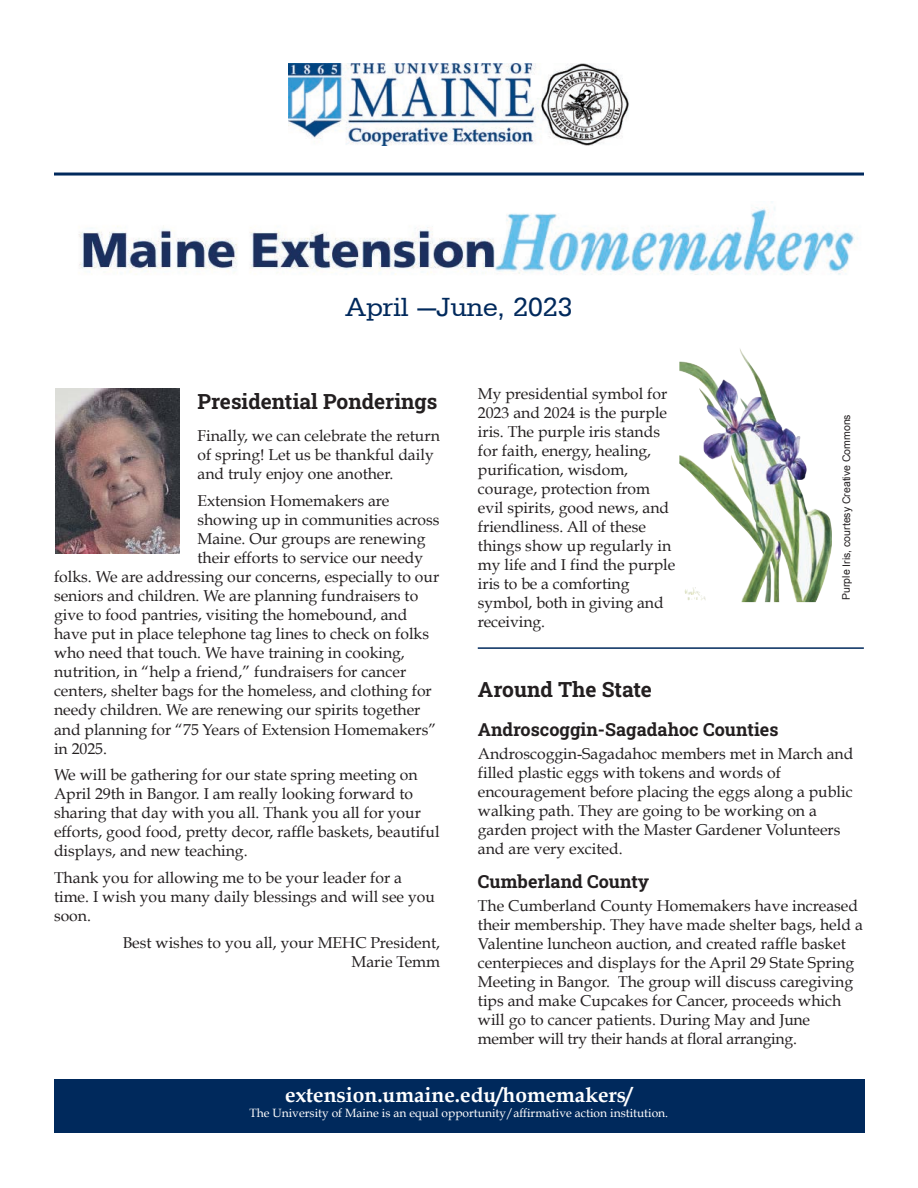
<style>
.page{position:relative;width:918px;height:1188px;background:#fff}
.page>*{position:absolute;margin:0;border:0;box-sizing:border-box;transform-origin:0 0}
.t1{font:27px "Egyptienne URW";color:#00295c}
.t2{font:700 21px "Roboto Slab";color:#231f20}
.t3{font:700 21px "Book Antiqua";color:#fff}
.t4{font:700 18px "Roboto Slab";color:#231f20}
.t5{font:15.75px/19px "Book Antiqua";color:#231f20}
.t6{font:12px "Book Antiqua";color:#fff}
.t7{font:10.5px "Arial";color:#231f20}
</style>
<div class="page">
<div style="left:54px;top:1079px;width:810px;height:54px;background:#00295c"></div>
<img style="left:289px;top:63px;width:340px;height:82px">
<hr style="left:54px;top:173px;width:810px;height:3px;background:#00295c">
<img style="left:79px;top:201px;width:779px;height:74px">
<img style="left:56px;top:388px;width:124px;height:165px">
<img style="left:679px;top:349px;width:153px;height:253px">
<hr style="left:478px;top:647px;width:386px;height:2px;background:#00295c">
<p class="t1" style="left:345px;top:288px;width:229px">April —June, 2023</p>
<p class="t2" style="left:197px;top:387px;width:241px">Presidential Ponderings</p>
<p class="t5" style="left:197px;top:426px;width:244px">Finally, we can celebrate the return of spring! Let us be thankful daily and truly enjoy one another.</p>
<p class="t5" style="left:197px;top:491px;width:193px">Extension Homemakers are</p>
<p class="t5" style="left:197px;top:510px;width:243px">showing up in communities across</p>
<p class="t5" style="left:197px;top:529px;width:229px">Maine. Our groups are renewing</p>
<p class="t5" style="left:197px;top:548px;width:227px">their efforts to service our needy</p>
<p class="t5" style="left:54px;top:567px;width:387px">folks. We are addressing our concerns, especially to our</p>
<p class="t5" style="left:54px;top:586px;width:366px">seniors and children. We are planning fundraisers to</p>
<p class="t5" style="left:54px;top:605px;width:355px">give to food pantries, visiting the homebound, and</p>
<p class="t5" style="left:54px;top:625px;width:377px">have put in place telephone tag lines to check on folks</p>
<p class="t5" style="left:54px;top:644px;width:352px">who need that touch. We have training in cooking,</p>
<p class="t5" style="left:54px;top:663px;width:354px">nutrition, in “help a friend,” fundraisers for cancer</p>
<p class="t5" style="left:54px;top:682px;width:379px">centers, shelter bags for the homeless, and clothing for</p>
<p class="t5" style="left:54px;top:701px;width:368px">needy children. We are renewing our spirits together</p>
<p class="t5" style="left:54px;top:720px;width:384px">and planning for “75 Years of Extension Homemakers”</p>
<p class="t5" style="left:54px;top:739px;width:55px">in 2025.</p>
<p class="t5" style="left:54px;top:766px;width:387px">We will be gathering for our state spring meeting on April 29th in Bangor. I am really looking forward to sharing that day with you all. Thank you all for your efforts, good food, pretty decor, raffle baskets, beautiful displays, and new teaching.</p>
<p class="t5" style="left:54px;top:868px;width:382px">Thank you for allowing me to be your leader for a time. I wish you many daily blessings and will see you soon.</p>
<p class="t5" style="left:123px;top:933px;width:319px;text-align:right">Best wishes to you all, your MEHC President,<br>Marie Temm</p>
<p class="t5" style="left:478px;top:384px;width:199px">My presidential symbol for<br>2023 and 2024 is the purple iris. The purple iris stands for faith, energy, healing, purification, wisdom, courage, protection from evil spirits, good news, and friendliness. All of these things show up regularly in my life and I find the purple iris to be a comforting symbol, both in giving and receiving.</p>
<p class="t7" style="left:841px;top:600px;width:187px;rotate:-90deg">Purple Iris, courtesy Creative Commons</p>
<p class="t2" style="left:478px;top:675px;width:175px">Around The State</p>
<p class="t4" style="left:478px;top:717px;width:302px">Androscoggin-Sagadahoc Counties</p>
<p class="t5" style="left:478px;top:744px;width:377px">Androscoggin-Sagadahoc members met in March and filled plastic eggs with tokens and words of encouragement before placing the eggs along a public walking path. They are going to be working on a garden project with the Master Gardener Volunteers and are very excited.</p>
<p class="t4" style="left:478px;top:869px;width:173px">Cumberland County</p>
<p class="t5" style="left:478px;top:896px;width:386px">The Cumberland County Homemakers have increased their membership. They have made shelter bags, held a Valentine luncheon auction, and created raffle basket centerpieces and displays for the April 29 State Spring Meeting in Bangor. The group will discuss caregiving tips and make Cupcakes for Cancer, proceeds which will go to cancer patients. During May and June member will try their hands at floral arranging.</p>
<p class="t3" style="left:285px;top:1082px;width:349px">extension.umaine.edu/homemakers/</p>
<p class="t6" style="left:249px;top:1106px;width:420px">The University of Maine is an equal opportunity/affirmative action institution.</p>
</div>
